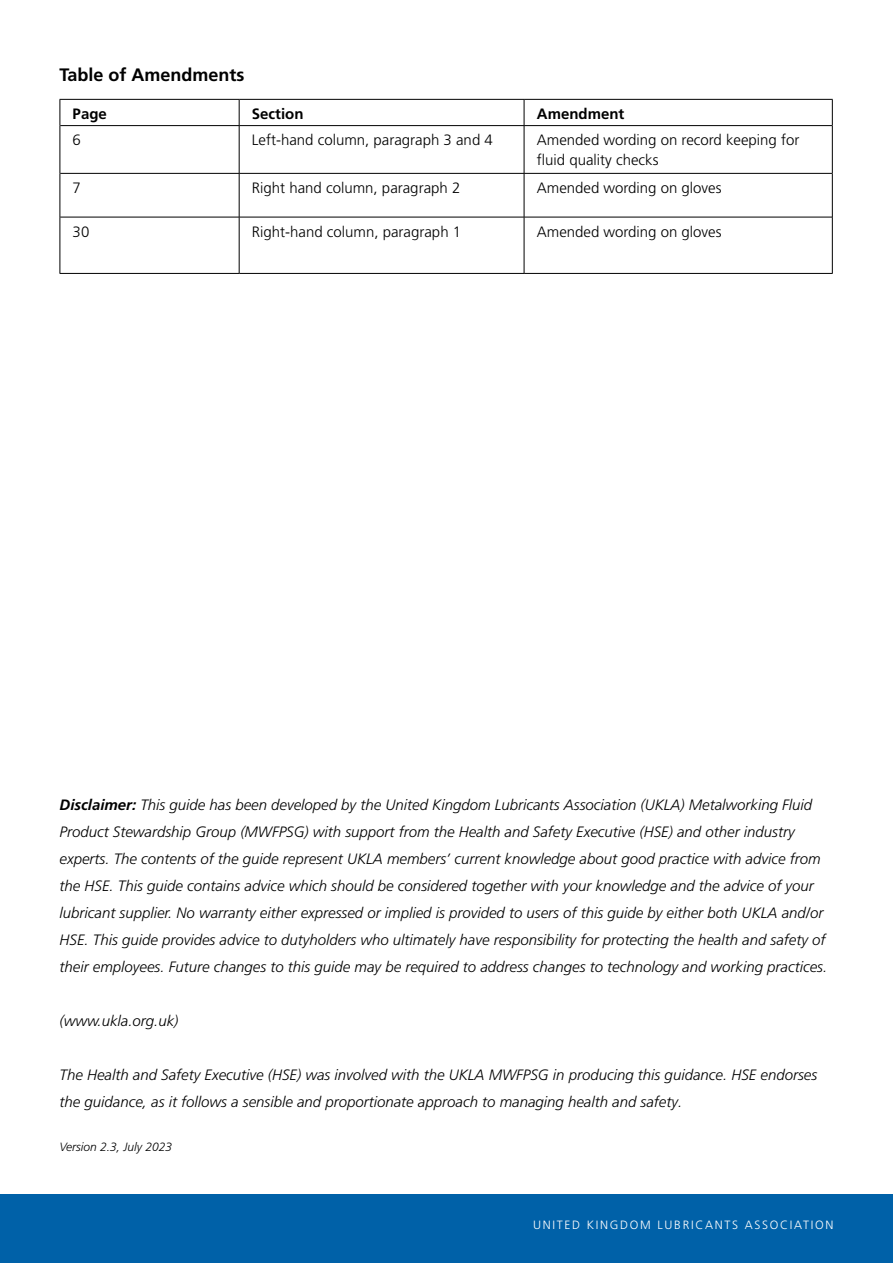
<style>
.page{position:relative;width:893px;height:1263px;background:#fff}
.page>*{position:absolute;margin:0;border:0;box-sizing:border-box;transform-origin:0 0}
.t1{font:700 18px "Frutiger LT Pro";color:#000}
.t2{font:italic 300 15px/27px "Frutiger LT Pro";color:#000}
.t3{font:300 15px/19.5px "Frutiger LT Pro";color:#000}
.t4{font:700 15px "Frutiger LT Pro";color:#000}
.t5{font:300 12px "Frutiger LT Pro";letter-spacing:.14em;color:#fff}
.t6{font:italic 300 12px "Frutiger LT Pro";color:#000}
.s1{font-weight:700}
</style>
<div class="page">
<div style="left:0;top:1195px;width:893px;height:68px;background:#0061a8"></div>
<svg style="left:239px;top:100px;width:1px;height:25px"></svg>
<svg style="left:524px;top:100px;width:1px;height:25px"></svg>
<hr style="left:60px;top:125px;width:179px;height:1px;background:#000">
<hr style="left:239px;top:125px;width:285px;height:1px;background:#000">
<hr style="left:239px;top:126px;width:1px;height:47px;background:#000">
<hr style="left:524px;top:125px;width:308px;height:1px;background:#000">
<hr style="left:524px;top:126px;width:1px;height:47px;background:#000">
<hr style="left:60px;top:173px;width:179px;height:1px;background:#000">
<hr style="left:239px;top:173px;width:285px;height:1px;background:#000">
<hr style="left:239px;top:174px;width:1px;height:43px;background:#000">
<hr style="left:524px;top:173px;width:308px;height:1px;background:#000">
<hr style="left:524px;top:174px;width:1px;height:43px;background:#000">
<hr style="left:60px;top:217px;width:179px;height:1px;background:#000">
<hr style="left:239px;top:217px;width:285px;height:1px;background:#000">
<hr style="left:239px;top:217px;width:1px;height:56px;background:#000">
<hr style="left:524px;top:217px;width:308px;height:1px;background:#000">
<hr style="left:524px;top:217px;width:1px;height:56px;background:#000">
<hr style="left:60px;top:99px;width:179px;height:1px;background:#000">
<svg style="left:60px;top:100px;width:1px;height:26px"></svg>
<hr style="left:239px;top:99px;width:285px;height:1px;background:#000">
<hr style="left:524px;top:99px;width:309px;height:1px;background:#000">
<svg style="left:832px;top:100px;width:1px;height:26px"></svg>
<hr style="left:60px;top:126px;width:1px;height:47px;background:#000">
<hr style="left:832px;top:126px;width:1px;height:47px;background:#000">
<hr style="left:60px;top:173px;width:1px;height:44px;background:#000">
<hr style="left:832px;top:173px;width:1px;height:44px;background:#000">
<hr style="left:60px;top:217px;width:1px;height:56px;background:#000">
<hr style="left:832px;top:217px;width:1px;height:56px;background:#000">
<hr style="left:60px;top:273px;width:179px;height:1px;background:#000">
<hr style="left:239px;top:273px;width:285px;height:1px;background:#000">
<hr style="left:524px;top:273px;width:309px;height:1px;background:#000">
<p class="t1" style="left:60px;top:64px;width:187px">Table of Amendments</p>
<p class="t4" style="left:73px;top:105px;width:36px">Page</p>
<p class="t4" style="left:252px;top:105px;width:53px">Section</p>
<p class="t4" style="left:537px;top:105px;width:89px">Amendment</p>
<p class="t3" style="left:73px;top:131px;width:10px">6</p>
<p class="t3" style="left:252px;top:131px;width:242px">Left-hand column, paragraph 3 and 4</p>
<p class="t3" style="left:537px;top:131px;width:264px">Amended wording on record keeping for fluid quality checks</p>
<p class="t3" style="left:73px;top:178px;width:10px">7</p>
<p class="t3" style="left:252px;top:178px;width:210px">Right hand column, paragraph 2</p>
<p class="t3" style="left:537px;top:178px;width:186px">Amended wording on gloves</p>
<p class="t3" style="left:73px;top:222px;width:18px">30</p>
<p class="t3" style="left:252px;top:222px;width:211px">Right-hand column, paragraph 1</p>
<p class="t3" style="left:537px;top:222px;width:186px">Amended wording on gloves</p>
<p class="t2" style="left:60px;top:791px;width:769px"><span class="s1">Disclaimer:</span> This guide has been developed by the United Kingdom Lubricants Association (UKLA) Metalworking Fluid Product Stewardship Group (MWFPSG) with support from the Health and Safety Executive (HSE) and other industry experts. The contents of the guide represent UKLA members’ current knowledge about good practice with advice from the HSE. This guide contains advice which should be considered together with your knowledge and the advice of your lubricant supplier. No warranty either expressed or implied is provided to users of this guide by either both UKLA and/or HSE. This guide provides advice to dutyholders who ultimately have responsibility for protecting the health and safety of their employees. Future changes to this guide may be required to address changes to technology and working practices.</p>
<p class="t2" style="left:60px;top:1007px;width:120px">(www.ukla.org.uk)</p>
<p class="t2" style="left:60px;top:1061px;width:759px">The Health and Safety Executive (HSE) was involved with the UKLA MWFPSG in producing this guidance. HSE endorses the guidance, as it follows a sensible and proportionate approach to managing health and safety.</p>
<p class="t6" style="left:60px;top:1140px;width:114px">Version 2.3, July 2023</p>
<p class="t5" style="left:533px;top:1218px;width:302px">UNITED KINGDOM LUBRICANTS ASSOCIATION</p>
</div>
